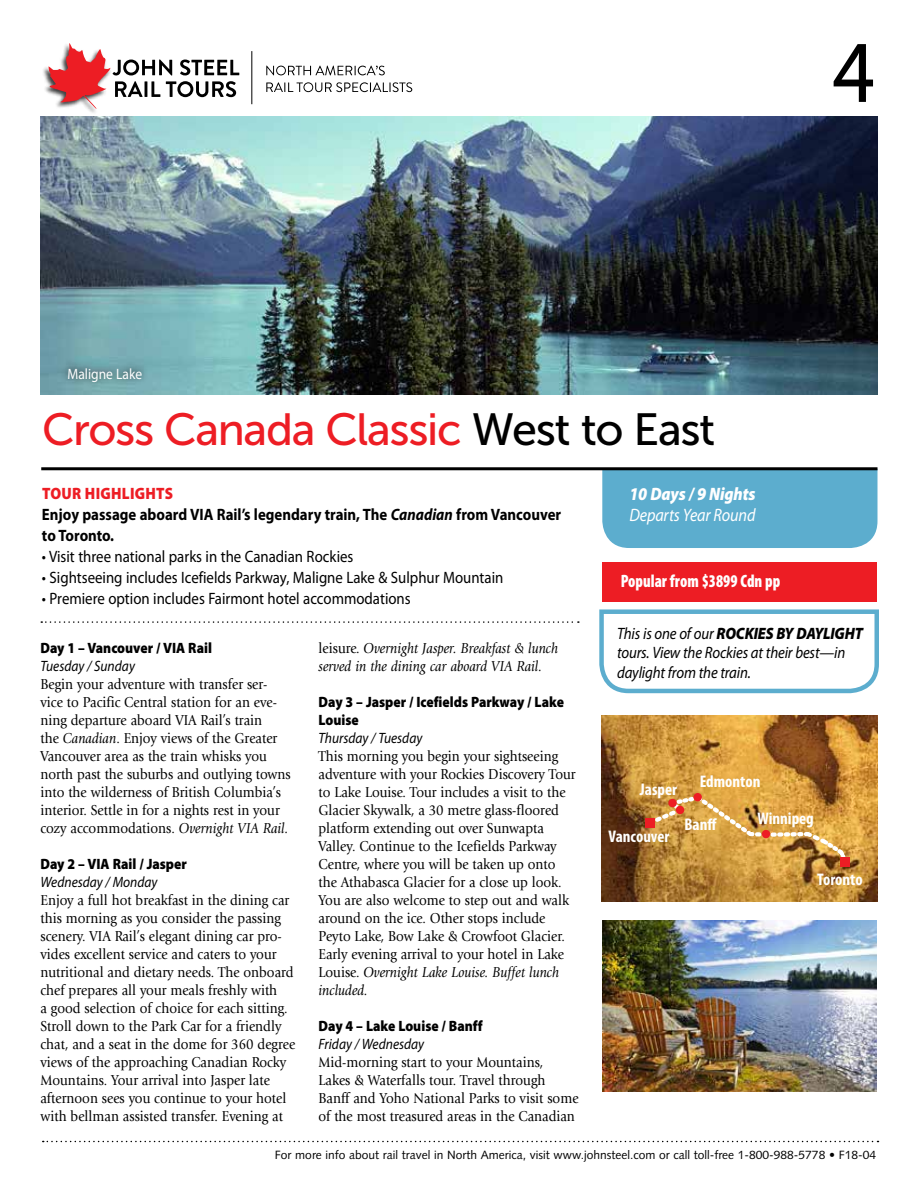
<style>
.page{position:relative;width:918px;height:1188px;background:#fff}
.page>*{position:absolute;margin:0;border:0;box-sizing:border-box;transform-origin:0 0}
.t1{font:81.9px "Museo Sans 500";color:#000;scale:.9 1}
.t2{font:45px "Museo Sans 500";letter-spacing:-.03em;color:#ed1d24}
.t3{font:900 condensed 18px "Myriad Pro";color:#fff;scale:.9 1}
.t4{font:italic 18px "Myriad Pro";letter-spacing:-.01em;color:#fff;scale:.9 1}
.t5{font:italic 900 18px "Myriad Pro";letter-spacing:-.01em;color:#fff;scale:.9 1}
.t6{font:700 condensed 16.8px/36.8px "Myriad Pro";color:#fff}
.t7{font:16.5px "Myriad Pro";color:#000;scale:.9 1}
.t8{font:700 16.5px/21px "Myriad Pro";color:#000;scale:.9 1}
.t9{font:italic 16.5px/19.5px "Myriad Pro";letter-spacing:-.01em;color:#000;scale:.9 1}
.t10{font:15px/18px "Giovanni";color:#000;scale:.9 1}
.t11{font:900 15px/18px "Myriad Pro";color:#000;scale:.9 1}
.t12{font:italic 15px/18px "Giovanni";color:#000;scale:.9 1}
.t13{font:italic 15px "Myriad Pro";color:#000;scale:.9 1}
.t14{font:15px "Myriad Pro";color:#fff;scale:.9 1}
.t15{font:12px "Syntax";color:#000}
.s1{color:#000}
.s2{font-weight:900;color:#ed1d24}
.s3{font-style:italic}
.s4{font-style:normal}
.s5{font-weight:900}
</style>
<div class="page">
<div style="left:602px;top:470px;width:276px;height:78px;background:#5cadce"></div>
<img style="left:40px;top:117px;width:837px;height:277px">
<svg style="left:43px;top:1141px;width:836px;height:1px"></svg>
<hr style="left:41px;top:467px;width:837px;height:3px;background:#000">
<svg style="left:41px;top:621px;width:538px;height:2px"></svg>
<div style="left:602px;top:562px;width:275px;height:40px;background:#ed1d24"></div>
<img style="left:602px;top:920px;width:275px;height:171px">
<svg style="left:266px;top:66px;width:119px;height:9px"></svg>
<svg style="left:266px;top:82px;width:146px;height:10px"></svg>
<hr style="left:251px;top:51px;width:1px;height:53px;background:#000">
<img style="left:40px;top:66px;width:73px;height:51px">
<svg style="left:49px;top:43px;width:190px;height:66px"></svg>
<div style="left:61px;top:361px;width:88px;height:28px;background:#000;opacity:.75"></div>
<img style="left:602px;top:716px;width:275px;height:185px">
<svg style="left:645px;top:793px;width:206px;height:73px"></svg>
<div style="left:646px;top:818px;width:9px;height:9px;background:#ed1d24"></div>
<div style="left:841px;top:857px;width:9px;height:10px;background:#ed1d24"></div>
<div style="left:668px;top:799px;width:9px;height:8px;background:#ed1d24;border-radius:50%"></div>
<div style="left:676px;top:806px;width:8px;height:8px;background:#ed1d24;border-radius:50%"></div>
<div style="left:762px;top:830px;width:8px;height:8px;background:#ed1d24;border-radius:50%"></div>
<div style="left:693px;top:793px;width:9px;height:8px;background:#ed1d24;border-radius:50%"></div>
<svg style="left:599px;top:609px;width:280px;height:85px"></svg>
<h1 class="t1" style="left:831px;top:29px;width:51px">4</h1>
<p class="t14" style="left:68px;top:364px;width:84px">Maligne Lake</p>
<h2 class="t2" style="left:42px;top:404px;width:675px">Cross Canada Classic <span class="s1">West to East</span></h2>
<p class="t8" style="left:42px;top:482px;width:578px"><span class="s2">TOUR HIGHLIGHTS<br></span>Enjoy passage aboard VIA Rail’s legendary train, The <span class="s3">Canadian</span> from Vancouver to Toronto.</p>
<p class="t7" style="left:42px;top:546px;width:348px">• Visit three national parks in the Canadian Rockies</p>
<p class="t7" style="left:42px;top:567px;width:514px">• Sightseeing includes Icefields Parkway, Maligne Lake &amp; Sulphur Mountain</p>
<p class="t7" style="left:42px;top:588px;width:411px">• Premiere option includes Fairmont hotel accommodations</p>
<p class="t5" style="left:629px;top:484px;width:142px">10 Days / 9 Nights</p>
<p class="t4" style="left:629px;top:504px;width:142px">Departs Year Round</p>
<p class="t3" style="left:621px;top:569px;width:179px">Popular from $3899 Cdn pp</p>
<p class="t11" style="left:40px;top:639px;width:192px">Day 1 – Vancouver / VIA Rail</p>
<p class="t13" style="left:40px;top:656px;width:106px">Tuesday / Sunday</p>
<p class="t10" style="left:40px;top:675px;width:280px">Begin your adventure with transfer ser&shy;vice to Pacific Central station for an eve&shy;ning departure aboard VIA Rail’s train<br>the <span class="s3">Canadian</span>. Enjoy views of the Greater Vancouver area as the train whisks you north past the suburbs and outlying towns into the wilderness of British Columbia’s interior. Settle in for a nights rest in your cozy accommodations. <span class="s3">Overnight VIA Rail.</span></p>
<p class="t11" style="left:40px;top:855px;width:164px">Day 2 – VIA Rail / Jasper</p>
<p class="t13" style="left:40px;top:872px;width:132px">Wednesday / Monday</p>
<p class="t10" style="left:40px;top:891px;width:285px">Enjoy a full hot breakfast in the dining car this morning as you consider the passing scenery. VIA Rail’s elegant dining car pro&shy;vides excellent service and caters to your nutritional and dietary needs. The onboard chef prepares all your meals freshly with<br>a good selection of choice for each sitting.<br>Stroll down to the Park Car for a friendly chat, and a seat in the dome for 360 degree views of the approaching Canadian Rocky Mountains. Your arrival into Jasper late afternoon sees you continue to your hotel with bellman assisted transfer. Evening at</p>
<p class="t12" style="left:319px;top:639px;width:268px"><span class="s4">leisure.</span> Overnight Jasper. Breakfast &amp; lunch served in the dining car aboard VIA Rail.</p>
<p class="t11" style="left:319px;top:693px;width:274px">Day 3 – Jasper / Icefields Parkway / Lake<br>Louise</p>
<p class="t13" style="left:319px;top:728px;width:117px">Thursday / Tuesday</p>
<p class="t10" style="left:319px;top:747px;width:287px">This morning you begin your sightseeing adventure with your Rockies Discovery Tour to Lake Louise. Tour includes a visit to the Glacier Skywalk, a 30 metre glass-floored platform extending out over Sunwapta Valley. Continue to the Icefields Parkway Centre, where you will be taken up onto the Athabasca Glacier for a close up look.<br>You are also welcome to step out and walk around on the ice. Other stops include Peyto Lake, Bow Lake &amp; Crowfoot Glacier.<br>Early evening arrival to your hotel in Lake Louise. <span class="s3">Overnight Lake Louise. Buffet lunch included.</span></p>
<p class="t11" style="left:319px;top:1017px;width:184px">Day 4 – Lake Louise / Banff</p>
<p class="t13" style="left:319px;top:1034px;width:119px">Friday / Wednesday</p>
<p class="t10" style="left:319px;top:1053px;width:291px">Mid-morning start to your Mountains, Lakes &amp; Waterfalls tour. Travel through Banff and Yoho National Parks to visit some of the most treasured areas in the Canadian</p>
<p class="t9" style="left:617px;top:623px;width:275px">This is one of our <span class="s5">ROCKIES BY DAYLIGHT </span>tours. View the Rockies at their best—in daylight from the train.</p>
<p class="t6" style="left:640px;top:770px;width:39px">Jasper</p>
<p class="t6" style="left:757px;top:762px;width:58px;text-indent:-58px">Edmonton<br>Winnipeg</p>
<p class="t6" style="left:684px;top:806px;width:34px">Banff</p>
<p class="t6" style="left:609px;top:817px;width:62px">Vancouver</p>
<p class="t6" style="left:817px;top:861px;width:47px">Toronto</p>
<p class="t15" style="left:275px;top:1148px;width:603px">For more info about rail travel in North America, visit www.johnsteel.com or call toll-free 1-800-988-5778 • F18-04</p>
</div>
